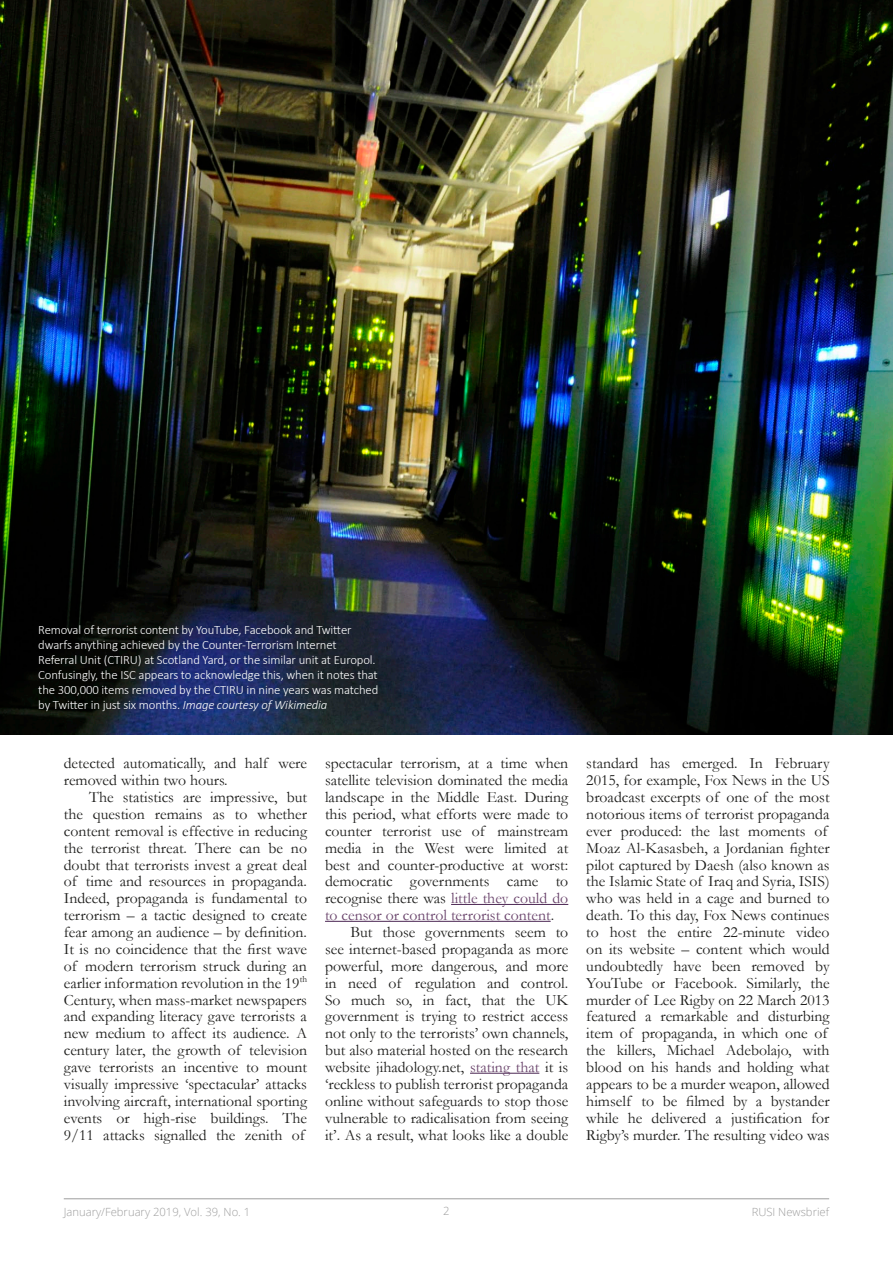
<style>
.page{position:relative;width:893px;height:1263px;background:#fff}
.page>*{position:absolute;margin:0;border:0;box-sizing:border-box;transform-origin:0 0}
.t1{font:15.75px/17px "Garamond";color:#1d1d1b;text-align:justify}
.Photo_captions{font:300 12.75px/15px "Calibri";letter-spacing:-.01em;color:#fff}
.RUSI_Newsbrief{font:300 11.25px "Open Sans";color:#9d9d9d}
.s1{font-style:italic}
.s2{color:#69436b}
</style>
<div class="page">
<hr style="left:64px;top:1198px;width:765px;height:1px;background:#9d9d9d">
<hr style="left:451px;top:904px;width:117px;height:1px;background:#4c2754">
<hr style="left:325px;top:921px;width:226px;height:1px;background:#4c2754">
<hr style="left:470px;top:1073px;width:69px;height:1px;background:#4c2754">
<img style="left:0;top:0;width:893px;height:734px">
<p class="Photo_captions" style="left:38px;top:622px;width:342px">Removal of terrorist content by YouTube, Facebook and Twitter dwarfs anything achieved by the Counter-Terrorism Internet Referral Unit (CTIRU) at Scotland Yard, or the similar unit at Europol.<br>Confusingly, the ISC appears to acknowledge this, when it notes that the 300,000 items removed by the CTIRU in nine years was matched by Twitter in just six months. <span class="s1">Image courtesy of Wikimedia</span></p>
<p class="t1" style="left:64px;top:754px;width:245px">detected automatically, and half were removed within two hours.</p>
<p class="t1" style="left:64px;top:788px;width:245px;text-indent:26px">The statistics are impressive, but the question remains as to whether content removal is effective in reducing the terrorist threat. There can be no doubt that terrorists invest a great deal of time and resources in propaganda.<br>Indeed, propaganda is fundamental to terrorism – a tactic designed to create fear among an audience – by definition.<br>It is no coincidence that the first wave of modern terrorism struck during an earlier information revolution in the 19<sup>th </sup>Century, when mass-market newspapers and expanding literacy gave terrorists a new medium to affect its audience. A century later, the growth of television gave terrorists an incentive to mount visually impressive ‘spectacular’ attacks involving aircraft, international sporting events or high-rise buildings. The 9/11 attacks signalled the zenith of</p>
<p class="t1" style="left:325px;top:754px;width:245px">spectacular terrorism, at a time when satellite television dominated the media landscape in the Middle East. During this period, what efforts were made to counter terrorist use of mainstream media in the West were limited at best and counter-productive at worst: democratic governments came to recognise there was <span class="s2">little they could do to censor or control terrorist content</span>.</p>
<p class="t1" style="left:325px;top:923px;width:245px;text-indent:26px">But those governments seem to see internet-based propaganda as more powerful, more dangerous, and more in need of regulation and control.<br>So much so, in fact, that the UK government is trying to restrict access not only to the terrorists’ own channels, but also material hosted on the research website jihadology.net, <span class="s2">stating that</span> it is ‘reckless to publish terrorist propaganda online without safeguards to stop those vulnerable to radicalisation from seeing it’. As a result, what looks like a double</p>
<p class="t1" style="left:586px;top:754px;width:245px;text-align:left">standard has emerged. In February 2015, for example, Fox News in the US broadcast excerpts of one of the most notorious items of terrorist propaganda ever produced: the last moments of Moaz Al-Kasasbeh, a Jordanian fighter pilot captured by Daesh (also known as the Islamic State of Iraq and Syria, ISIS) who was held in a cage and burned to death. To this day, Fox News continues to host the entire 22-minute video on its website – content which would undoubtedly have been removed by YouTube or Facebook. Similarly, the murder of Lee Rigby on 22 March 2013 featured a remarkable and disturbing item of propaganda, in which one of the killers, Michael Adebolajo, with blood on his hands and holding what appears to be a murder weapon, allowed himself to be filmed by a bystander while he delivered a justification for Rigby’s murder. The resulting video was</p>
<p class="RUSI_Newsbrief" style="left:64px;top:1204px;width:188px">January/February 2019, Vol. 39, No. 1</p>
<p class="RUSI_Newsbrief" style="left:443px;top:1203px;width:8px">2</p>
<p class="RUSI_Newsbrief" style="left:752px;top:1204px;width:79px">RUSI Newsbrief</p>
</div>
